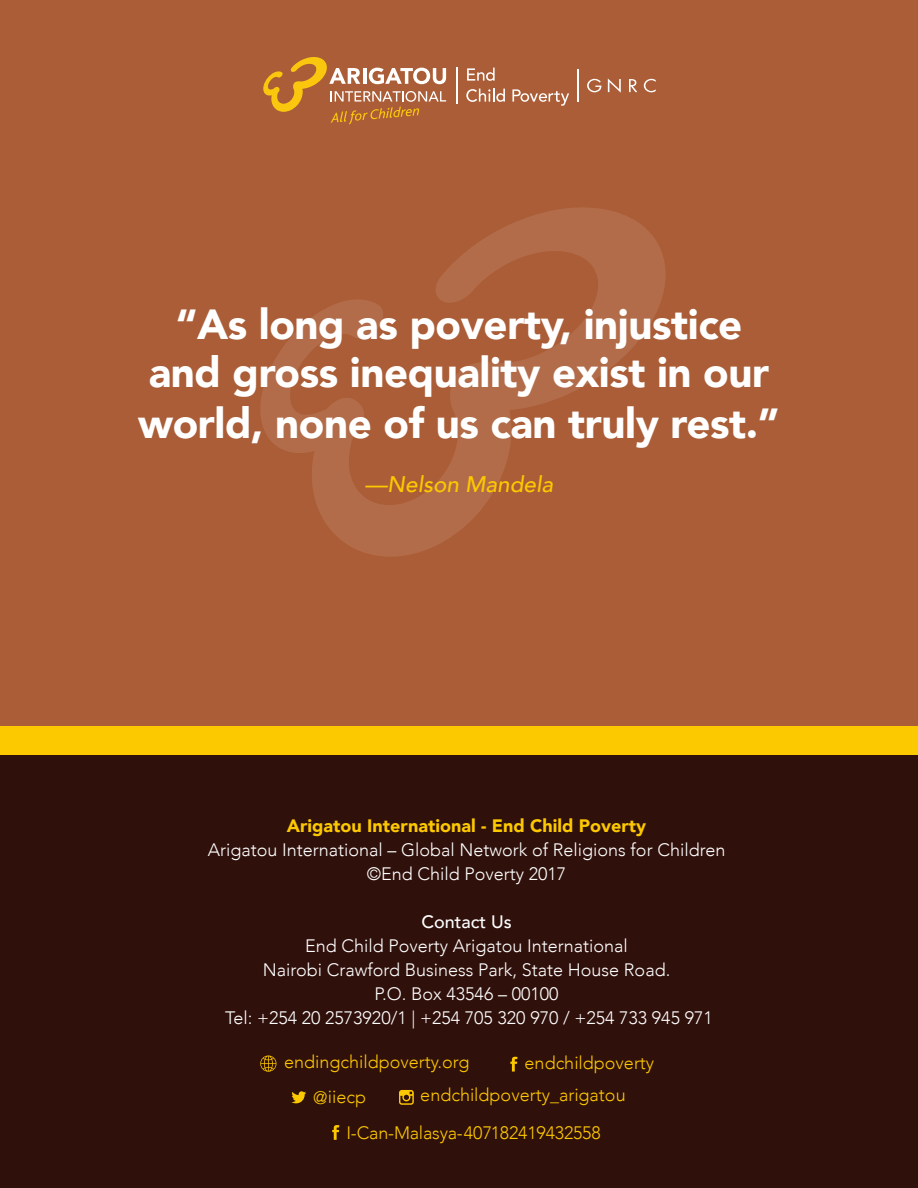
<style>
.page{position:relative;width:918px;height:1188px;background:#fff}
.page>*{position:absolute;margin:0;border:0;box-sizing:border-box;transform-origin:0 0}
.t1{font:900 42px/49.5px "Avenir";letter-spacing:-.01em;color:#fff;text-align:center}
.t2{font:italic 500 22.5px "Avenir";color:#fcc800}
.Body_Paragraph{font:300 18px/24px "Avenir";color:#fff;text-align:center}
.Body_Paragraph-2{font:300 18px "Avenir";color:#fcc800}
.Body_Paragraph-3{font:900 18px "Avenir";color:#fcc800}
.Body_Paragraph-4{font:500 18px "Avenir";color:#fff}
</style>
<div class="page">
<div style="left:0;top:0;width:918px;height:797px;background:#aa5d36"></div>
<div style="left:0;top:755px;width:918px;height:433px;background:#30100b"></div>
<svg style="left:260px;top:207px;width:406px;height:350px"></svg>
<div style="left:0;top:726px;width:918px;height:29px;background:#fcc800"></div>
<svg style="left:510px;top:1057px;width:8px;height:15px"></svg>
<svg style="left:332px;top:1125px;width:7px;height:15px"></svg>
<svg style="left:260px;top:1056px;width:16px;height:16px"></svg>
<svg style="left:291px;top:1091px;width:15px;height:12px"></svg>
<svg style="left:399px;top:1090px;width:15px;height:15px"></svg>
<svg style="left:587px;top:79px;width:14px;height:13px"></svg>
<svg style="left:608px;top:78px;width:13px;height:15px"></svg>
<svg style="left:629px;top:79px;width:8px;height:13px"></svg>
<svg style="left:644px;top:79px;width:12px;height:13px"></svg>
<hr style="left:578px;top:69px;width:1px;height:32px;background:#fff">
<svg style="left:467px;top:68px;width:28px;height:13px"></svg>
<svg style="left:466px;top:89px;width:39px;height:13px"></svg>
<svg style="left:512px;top:89px;width:57px;height:17px"></svg>
<hr style="left:456px;top:67px;width:1px;height:36px;background:#fff">
<svg style="left:263px;top:57px;width:183px;height:68px"></svg>
<p class="t1" style="left:138px;top:298px;width:643px">“As long as poverty, injustice and gross inequality exist in our world, none of us can truly rest.”</p>
<p class="t2" style="left:365px;top:470px;width:190px">—Nelson Mandela</p>
<p class="Body_Paragraph-3" style="left:287px;top:810px;width:361px">Arigatou International - End Child Poverty</p>
<p class="Body_Paragraph" style="left:208px;top:838px;width:519px">Arigatou International – Global Network of Religions for Children</p>
<p class="Body_Paragraph" style="left:367px;top:862px;width:201px">©End Child Poverty 2017</p>
<p class="Body_Paragraph-4" style="left:421px;top:906px;width:92px">Contact Us</p>
<p class="Body_Paragraph" style="left:263px;top:934px;width:409px">End Child Poverty Arigatou International<br>Nairobi Crawford Business Park, State House Road.</p>
<p class="Body_Paragraph" style="left:225px;top:982px;width:489px">P.O. Box 43546 – 00100<br>Tel: +254 20 2573920/1 | +254 705 320 970 / +254 733 945 971</p>
<p class="Body_Paragraph-2" style="left:284px;top:1051px;width:187px">endingchildpoverty.org</p>
<p class="Body_Paragraph-2" style="left:313px;top:1086px;width:54px">@iiecp</p>
<p class="Body_Paragraph-2" style="left:420px;top:1084px;width:207px">endchildpoverty_arigatou</p>
<p class="Body_Paragraph-2" style="left:525px;top:1052px;width:131px">endchildpoverty</p>
<p class="Body_Paragraph-2" style="left:347px;top:1122px;width:256px">I-Can-Malasya-407182419432558</p>
</div>
